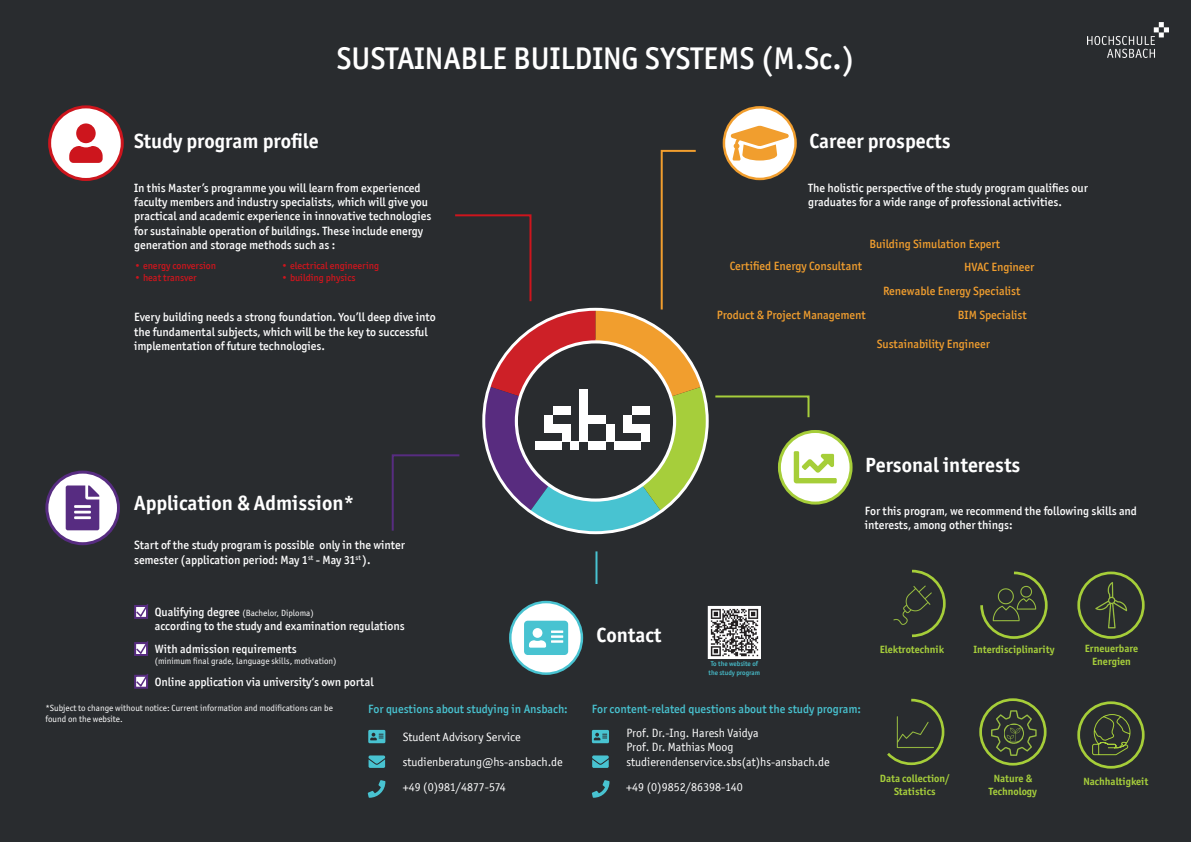
<style>
.page{position:relative;width:1191px;height:842px;background:#292c2f}
.page>*{position:absolute;margin:0;border:0;box-sizing:border-box;transform-origin:0 0}
.t1{font:500 31.4px "Officina San ITC";color:#fff}
.t2{font:700 20.7px "Officina Sans ITC Pro";color:#fff}
.t3{font:500 12px/14.4px "Officina San ITC";color:#fff}
.t4{font:12px/25.2px "Officina San ITC";color:#fff}
.t5{font:500 12px/24.3px "Officina San ITC";color:#f19e2e}
.t6{font:500 12px "Officina San ITC";color:#48c3d1}
.t7{font:700 10.6px/12.7px "Officina Sans ITC Pro";color:#a6ce3b;text-align:center}
.t8{font:500 10px "Officina San ITC";color:#cd151d}
.t9{font:9px/10.8px "Officina Sans ITC Pro";color:#fff}
.t10{font:500 7px/8.4px "Officina San ITC";color:#48c3d1;text-align:center}
.s1{font-family:"Officina San ITC";font-weight:500;font-size:12px}
</style>
<div class="page">
<div style="left:50px;top:107px;width:72px;height:72px;background:#fff;border-radius:50%"></div>
<div style="left:48px;top:105px;width:76px;height:76px;border:3px solid #cd151d;border-radius:50%"></div>
<svg style="left:69px;top:123px;width:34px;height:40px"></svg>
<div style="left:510px;top:602px;width:72px;height:72px;background:#fff;border-radius:50%"></div>
<div style="left:509px;top:601px;width:74px;height:74px;border:2px solid #48c3d1;border-radius:50%"></div>
<svg style="left:524px;top:621px;width:44px;height:34px"></svg>
<svg style="left:724px;top:107px;width:71px;height:72px;background:#fdf4e8"></svg>
<div style="left:722px;top:106px;width:75px;height:74px;border:2px solid #f19e2e;border-radius:50%"></div>
<svg style="left:730px;top:126px;width:59px;height:35px;background:#f6c582"></svg>
<svg style="left:47px;top:472px;width:71px;height:72px;background:#eee9f2"></svg>
<div style="left:45px;top:471px;width:75px;height:74px;border:3px solid #572c81;border-radius:50%"></div>
<svg style="left:66px;top:485px;width:33px;height:45px"></svg>
<div style="left:779px;top:431px;width:72px;height:72px;background:#fff;border-radius:50%"></div>
<div style="left:778px;top:430px;width:74px;height:75px;border:3px solid #a6ce39;border-radius:50%"></div>
<svg style="left:793px;top:451px;width:43px;height:32px"></svg>
<svg style="left:391px;top:149px;width:316px;height:384px"></svg>
<svg style="left:715px;top:395px;width:95px;height:23px"></svg>
<hr style="left:595px;top:551px;width:2px;height:33px;background:#48c3d1">
<svg style="left:368px;top:755px;width:17px;height:13px"></svg>
<svg style="left:368px;top:780px;width:17px;height:18px"></svg>
<svg style="left:368px;top:730px;width:17px;height:13px"></svg>
<svg style="left:592px;top:755px;width:17px;height:13px"></svg>
<svg style="left:592px;top:780px;width:17px;height:18px"></svg>
<svg style="left:592px;top:730px;width:17px;height:13px"></svg>
<div style="left:134px;top:605px;width:14px;height:14px;background:#502c75"></div>
<svg style="left:135px;top:604px;width:14px;height:14px"></svg>
<div style="left:134px;top:675px;width:14px;height:14px;background:#492c69;border:2px solid #572c81"></div>
<svg style="left:135px;top:674px;width:14px;height:14px"></svg>
<img style="left:710px;top:608px;width:49px;height:49px">
<div style="left:708px;top:606px;width:53px;height:53px;border:1px solid #fff"></div>
<img style="left:1087px;top:23px;width:81px;height:35px">
<div style="left:134px;top:642px;width:14px;height:14px;background:#502c75;border:2px solid #572c81"></div>
<svg style="left:135px;top:641px;width:14px;height:14px"></svg>
<svg style="left:980px;top:571px;width:68px;height:68px"></svg>
<img style="left:988px;top:707px;width:51px;height:51px">
<img style="left:1004px;top:725px;width:18px;height:18px">
<div style="left:597px;top:441px;width:8px;height:9px;background:#fff"></div>
<div style="left:588px;top:441px;width:9px;height:9px;background:#fff"></div>
<div style="left:570px;top:441px;width:9px;height:9px;background:#fff"></div>
<div style="left:597px;top:415px;width:8px;height:9px;background:#fff"></div>
<div style="left:588px;top:415px;width:9px;height:9px;background:#fff"></div>
<div style="left:605px;top:433px;width:9px;height:8px;background:#fff"></div>
<div style="left:605px;top:424px;width:9px;height:9px;background:#fff"></div>
<div style="left:579px;top:433px;width:9px;height:8px;background:#fff"></div>
<div style="left:579px;top:424px;width:9px;height:9px;background:#fff"></div>
<div style="left:579px;top:415px;width:9px;height:9px;background:#fff"></div>
<div style="left:579px;top:406px;width:9px;height:9px;background:#fff"></div>
<div style="left:579px;top:397px;width:9px;height:9px;background:#fff"></div>
<div style="left:579px;top:389px;width:9px;height:8px;background:#fff"></div>
<div style="left:553px;top:424px;width:8px;height:8px;background:#fff"></div>
<div style="left:544px;top:415px;width:9px;height:17px;background:#fff"></div>
<div style="left:561px;top:424px;width:9px;height:17px;background:#fff"></div>
<div style="left:553px;top:406px;width:17px;height:9px;background:#fff"></div>
<div style="left:535px;top:441px;width:26px;height:9px;background:#fff"></div>
<div style="left:632px;top:424px;width:9px;height:8px;background:#fff"></div>
<div style="left:623px;top:415px;width:9px;height:17px;background:#fff"></div>
<div style="left:641px;top:424px;width:9px;height:17px;background:#fff"></div>
<div style="left:632px;top:406px;width:18px;height:9px;background:#fff"></div>
<div style="left:614px;top:441px;width:27px;height:9px;background:#fff"></div>
<div style="left:979px;top:698px;width:67px;height:67px;border:3px solid #a6ce39;border-radius:50%"></div>
<svg style="left:887px;top:698px;width:58px;height:68px"></svg>
<img style="left:1092px;top:578px;width:38px;height:51px">
<img style="left:893px;top:594px;width:16px;height:31px">
<svg style="left:909px;top:569px;width:37px;height:69px"></svg>
<div style="left:1077px;top:571px;width:67px;height:68px;border:3px solid #a6ce39;border-radius:50%"></div>
<svg style="left:1092px;top:714px;width:38px;height:41px"></svg>
<div style="left:1077px;top:701px;width:67px;height:68px;border:3px solid #a6ce39;border-radius:50%"></div>
<h1 class="t1" style="left:336px;top:40px;width:519px">SUSTAINABLE BUILDING SYSTEMS (M.Sc.)</h1>
<h2 class="t2" style="left:134px;top:128px;width:186px">Study program profile</h2>
<h2 class="t2" style="left:809px;top:128px;width:143px">Career prospects</h2>
<p class="t3" style="left:134px;top:180px;width:298px">In this Master’s programme you will learn from experienced faculty members and industry specialists, which will give you practical and academic experience in innovative technologies for sustainable operation of buildings. These include energy generation and storage methods such as :</p>
<p class="t8" style="left:134px;top:259px;width:84px">• energy conversion</p>
<p class="t8" style="left:134px;top:271px;width:64px">• heat transver</p>
<p class="t8" style="left:281px;top:259px;width:99px">• electrical engineering</p>
<p class="t8" style="left:281px;top:271px;width:76px">• building physics</p>
<p class="t3" style="left:134px;top:310px;width:303px">Every building needs a strong foundation. You’ll deep dive into the fundamental subjects, which will be the key to successful implementation of future technologies.</p>
<h2 class="t2" style="left:134px;top:490px;width:222px">Application &amp; Admission*</h2>
<p class="t3" style="left:134px;top:538px;width:272px">Start of the study program is possible only in the winter semester (application period: May 1<sup>st</sup> - May 31<sup>st</sup> ).</p>
<p class="t3" style="left:808px;top:180px;width:281px">The holistic perspective of the study program qualifies our graduates for a wide range of professional activities.</p>
<p class="t5" style="left:729px;top:254px;width:134px">Certified Energy Consultant</p>
<p class="t5" style="left:869px;top:231px;width:132px">Building Simulation Expert</p>
<p class="t5" style="left:964px;top:254px;width:72px">HVAC Engineer</p>
<p class="t5" style="left:716px;top:303px;width:150px">Product &amp; Project Management</p>
<p class="t5" style="left:958px;top:279px;width:70px;text-indent:-75px">Renewable Energy Specialist<br>BIM Specialist</p>
<p class="t5" style="left:876px;top:332px;width:114px">Sustainability Engineer</p>
<h2 class="t2" style="left:865px;top:452px;width:157px">Personal interests</h2>
<p class="t3" style="left:865px;top:503px;width:274px">For this program, we recommend the following skills and interests, among other things:</p>
<p class="t9" style="left:155px;top:607px;width:160px"><span class="s1">Qualifying degree</span> (Bachelor, Diploma)</p>
<p class="t3" style="left:155px;top:619px;width:251px">according to the study and examination regulations</p>
<h2 class="t2" style="left:596px;top:623px;width:67px">Contact</h2>
<p class="t3" style="left:155px;top:641px;width:143px">With admission requirements</p>
<p class="t7" style="left:973px;top:643px;width:83px">Interdisciplinarity</p>
<p class="t9" style="left:155px;top:655px;width:183px">(minimum final grade, language skills, motivation)</p>
<p class="t9" style="left:45px;top:702px;width:289px">*Subject to change without notice: Current information and modifications can be found on the website.</p>
<p class="t7" style="left:879px;top:643px;width:66px">Elektrotechnik</p>
<p class="t10" style="left:708px;top:660px;width:53px">To the website of the study program</p>
<p class="t3" style="left:155px;top:674px;width:220px">Online application via university‘s own portal</p>
<p class="t6" style="left:592px;top:702px;width:271px">For content-related questions about the study program:</p>
<p class="t6" style="left:368px;top:702px;width:201px">For questions about studying in Ansbach:</p>
<p class="t4" style="left:403px;top:724px;width:162px">Student Advisory Service studienberatung@hs-ansbach.de +49 (0)981/4877-574</p>
<p class="t4" style="left:626px;top:726px;width:205px;line-height:14.4px">Prof. Dr.-Ing. Haresh Vaidya<br>Prof. Dr. Mathias Moog studierendenservice.sbs(at)hs-ansbach.de</p>
<p class="t7" style="left:879px;top:772px;width:72px">Data collection/<br>Statistics</p>
<p class="t7" style="left:989px;top:772px;width:49px">Nature &amp;<br>Technology</p>
<p class="t4" style="left:626px;top:775px;width:118px">+49 (0)9852/86398-140</p>
<p class="t7" style="left:1084px;top:642px;width:55px">Erneuerbare<br>Energien</p>
<p class="t7" style="left:1083px;top:775px;width:66px">Nachhaltigkeit</p>
</div>
